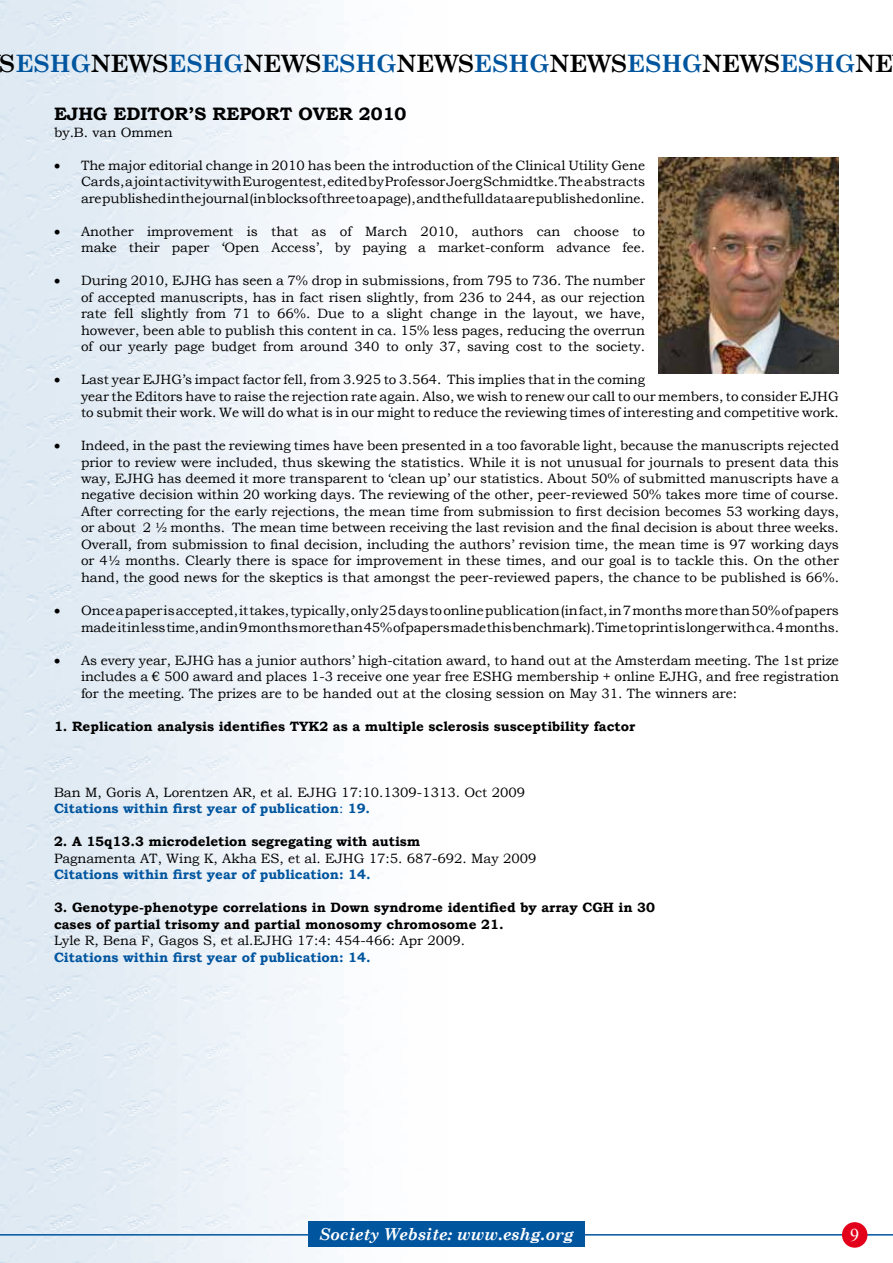
<style>
.page{position:relative;width:893px;height:1263px;background:#fff}
.page>*{position:absolute;margin:0;border:0;box-sizing:border-box;transform-origin:0 0}
.t1{font:700 24px "Century Schoolbook";color:#00559f}
.t2{font:700 18px "Bookman Old Style";color:#000}
.t3{font:18px "Times New Roman";color:#fff}
.t4{font:italic 700 16.5px "Century Schoolbook";color:#fff}
.t5{font:13.5px/16.5px "Bookman Old Style";color:#000;text-align:justify}
.t6{font:700 13.5px/16.5px "Bookman Old Style";color:#000}
.t7{font:700 13.5px "Bookman Old Style";color:#00559f}
.s1{color:#000}
.s2{font-weight:700;color:#00559f}
.s3{color:#00559f}
</style>
<div class="page">
<img style="left:0;top:0;width:372px;height:1263px">
<hr style="left:0;top:1234px;width:893px;height:1px;background:#00559f">
<div style="left:842px;top:1222px;width:25px;height:26px;background:#e2001a;border-radius:50%"></div>
<div style="left:308px;top:1221px;width:277px;height:26px;background:#00559f"></div>
<img style="left:659px;top:157px;width:180px;height:216px">
<h1 class="t1" style="left:0;top:44px;width:895px"><span class="s1">S</span>ESHG<span class="s1">NEWS</span>ESHG<span class="s1">NEWS</span>ESHG<span class="s1">NEWS</span>ESHG<span class="s1">NEWS</span>ESHG<span class="s1">NEWS</span>ESHG<span class="s1">NE</span></h1>
<h2 class="t2" style="left:54px;top:101px;width:354px">EJHG EDITOR’S REPORT OVER 2010</h2>
<p class="t5" style="left:54px;top:124px;width:120px">by.B. van Ommen</p>
<p class="t5" style="left:81px;top:157px;width:566px;text-indent:-27px">• The major editorial change in 2010 has been the introduction of the Clinical Utility Gene Cards, a joint activity with Eurogentest, edited by Professor Joerg Schmidtke. The abstracts are published in the journal (in blocks of three to a page), and the full data are published online.</p>
<p class="t5" style="left:54px;top:223px;width:593px;text-align:right">• Another improvement is that as of March 2010, authors can choose to make their paper ‘Open Access’, by paying a market-conform advance fee.</p>
<p class="t5" style="left:81px;top:272px;width:566px;text-indent:-27px">• During 2010, EJHG has seen a 7% drop in submissions, from 795 to 736. The number of accepted manuscripts, has in fact risen slightly, from 236 to 244, as our rejection rate fell slightly from 71 to 66%. Due to a slight change in the layout, we have, however, been able to publish this content in ca. 15% less pages, reducing the overrun of our yearly page budget from around 340 to only 37, saving cost to the society.</p>
<p class="t5" style="left:81px;top:371px;width:759px;text-align:left;text-indent:-27px">• Last year EJHG’s impact factor fell, from 3.925 to 3.564. This implies that in the coming<br>year the Editors have to raise the rejection rate again. Also, we wish to renew our call to our members, to consider EJHG to submit their work. We will do what is in our might to reduce the reviewing times of interesting and competitive work.</p>
<p class="t5" style="left:81px;top:437px;width:759px;text-indent:-27px">• Indeed, in the past the reviewing times have been presented in a too favorable light, because the manuscripts rejected prior to review were included, thus skewing the statistics. While it is not unusual for journals to present data this way, EJHG has deemed it more transparent to ‘clean up’ our statistics. About 50% of submitted manuscripts have a negative decision within 20 working days. The reviewing of the other, peer-reviewed 50% takes more time of course.<br>After correcting for the early rejections, the mean time from submission to first decision becomes 53 working days, or about 2 ½ months. The mean time between receiving the last revision and the final decision is about three weeks.<br>Overall, from submission to final decision, including the authors’ revision time, the mean time is 97 working days or 4½ months. Clearly there is space for improvement in these times, and our goal is to tackle this. On the other hand, the good news for the skeptics is that amongst the peer-reviewed papers, the chance to be published is 66%.</p>
<p class="t5" style="left:54px;top:602px;width:787px;text-align:right">• Once a paper is accepted, it takes, typically, only 25 days to online publication (in fact, in 7 months more than 50% of papers made it in less time, and in 9 months more than 45% of papers made this benchmark). Time to print is longer with ca. 4 months.</p>
<p class="t5" style="left:81px;top:652px;width:759px;text-indent:-27px">• As every year, EJHG has a junior authors’ high-citation award, to hand out at the Amsterdam meeting. The 1st prize includes a € 500 award and places 1-3 receive one year free ESHG membership + online EJHG, and free registration for the meeting. The prizes are to be handed out at the closing session on May 31. The winners are:</p>
<p class="t6" style="left:54px;top:717px;width:583px">1. Replication analysis identifies TYK2 as a multiple sclerosis susceptibility factor</p>
<p class="t5" style="left:54px;top:784px;width:473px">Ban M, Goris A, Lorentzen AR, et al. EJHG 17:10.1309-1313. Oct 2009<br><span class="s2">Citations within first year of publication</span><span class="s3">:</span> <span class="s2">19.</span></p>
<p class="t6" style="left:54px;top:833px;width:368px">2. A 15q13.3 microdeletion segregating with autism</p>
<p class="t5" style="left:54px;top:850px;width:484px">Pagnamenta AT, Wing K, Akha ES, et al. EJHG 17:5. 687-692. May 2009</p>
<p class="t7" style="left:54px;top:865px;width:318px">Citations within first year of publication: 14.</p>
<p class="t6" style="left:54px;top:899px;width:603px">3. Genotype-phenotype correlations in Down syndrome identified by array CGH in 30 cases of partial trisomy and partial monosomy chromosome 21.</p>
<p class="t5" style="left:54px;top:932px;width:413px">Lyle R, Bena F, Gagos S, et al.EJHG 17:4: 454-466: Apr 2009.</p>
<p class="t7" style="left:54px;top:947px;width:318px">Citations within first year of publication: 14.</p>
<p class="t4" style="left:319px;top:1221px;width:256px">Society Website: www.eshg.org</p>
<h2 class="t3" style="left:850px;top:1223px;width:10px">9</h2>
</div>
